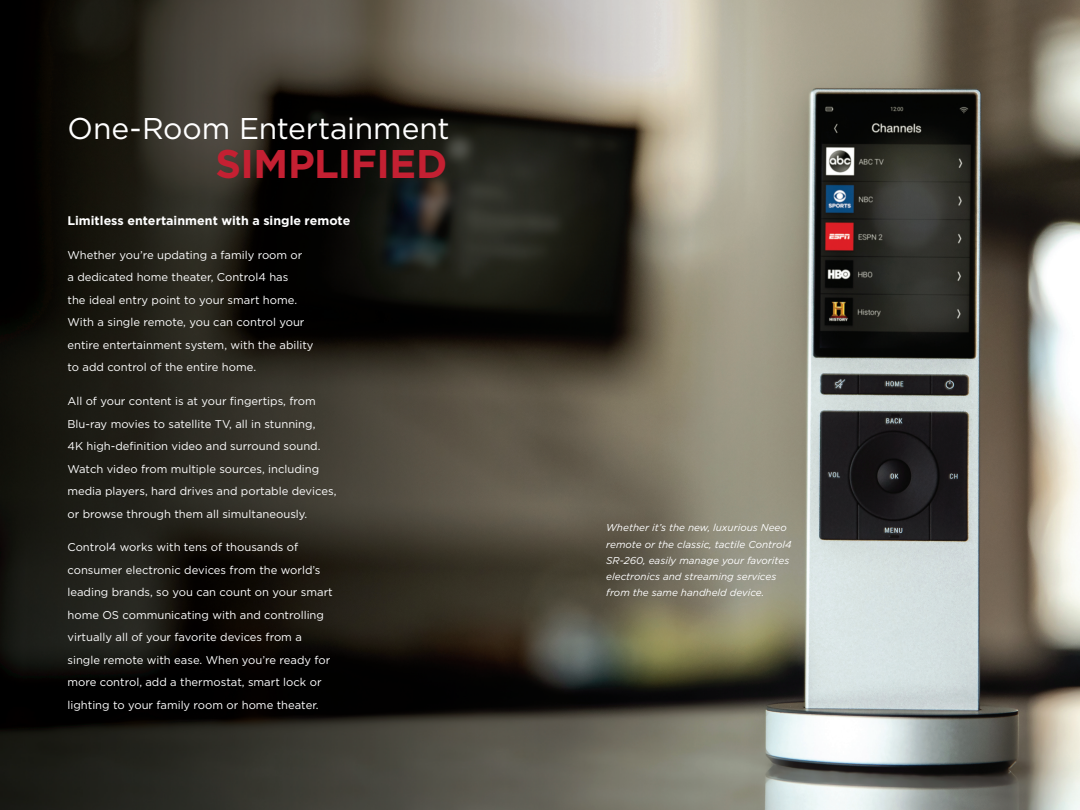
<style>
.page{position:relative;width:1080px;height:810px;background:#fff}
.page>*{position:absolute;margin:0;border:0;box-sizing:border-box;transform-origin:0 0}
.t1{font:700 40px "Gotham";letter-spacing:-.01em;color:#c42032}
.t2{font:30px "Gotham";letter-spacing:-.005em;color:#fff}
.t3{font:700 12.5px "Gotham";color:#fff}
.t4{font:11.25px/22.5px "Gotham";color:#fff}
.t5{font:italic 10px/16.2px "Gotham";color:#fff}
</style>
<div class="page">
<img style="left:0;top:0;width:1080px;height:810px">
<h2 class="t2" style="left:68px;top:109px;width:384px">One-Room Entertainment</h2>
<h1 class="t1" style="left:215px;top:138px;width:234px">SIMPLIFIED</h1>
<p class="t3" style="left:68px;top:212px;width:284px">Limitless entertainment with a single remote</p>
<p class="t4" style="left:68px;top:243px;width:248px">Whether you’re updating a family room or<br>a dedicated home theater, Control4 has<br>the ideal entry point to your smart home.<br>With a single remote, you can control your entire entertainment system, with the ability to add control of the entire home.</p>
<p class="t4" style="left:68px;top:390px;width:270px">All of your content is at your fingertips, from Blu-ray movies to satellite TV, all in stunning,<br>4K high-definition video and surround sound.<br>Watch video from multiple sources, including media players, hard drives and portable devices, or browse through them all simultaneously.</p>
<p class="t4" style="left:68px;top:536px;width:267px">Control4 works with tens of thousands of consumer electronic devices from the world’s leading brands, so you can count on your smart home OS communicating with and controlling virtually all of your favorite devices from a single remote with ease. When you’re ready for more control, add a thermostat, smart lock or lighting to your family room or home theater.</p>
<p class="t5" style="left:606px;top:519px;width:187px">Whether it’s the new, luxurious Neeo remote or the classic, tactile Control4<br>SR-260, easily manage your favorites electronics and streaming services from the same handheld device.</p>
</div>
